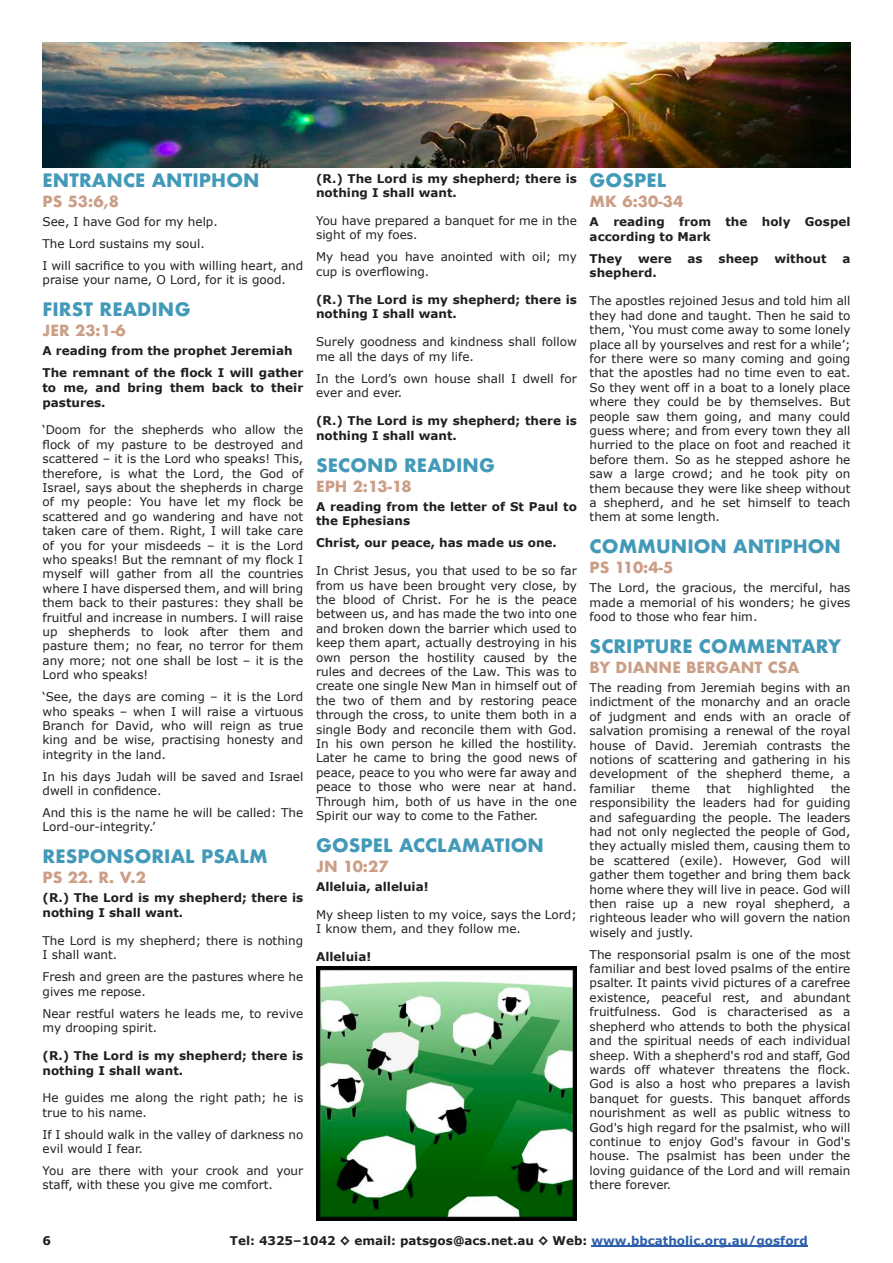
<style>
.page{position:relative;width:893px;height:1263px;background:#fff}
.page>*{position:absolute;margin:0;border:0;box-sizing:border-box;transform-origin:0 0}
.t1{font:700 18px "Futura";letter-spacing:.005em;color:#429ab8}
.t2{font:700 15px "Futura";letter-spacing:.005em;color:#cb9e87}
.t3{font:12px/14.4px "Verdana";color:#231f20}
.t4{font:700 12px/14.5px "Verdana";color:#231f20}
.s1{color:#2e60ad}
</style>
<div class="page">
<hr style="left:591px;top:1245px;width:217px;height:2px;background:#2e60ad">
<img style="left:316px;top:966px;width:261px;height:254px">
<img style="left:43px;top:43px;width:807px;height:124px">
<h1 class="t1" style="left:43px;top:172px;width:218px">ENTRANCE ANTIPHON</h1>
<p class="t2" style="left:43px;top:195px;width:78px">PS 53:6,8</p>
<p class="t3" style="left:43px;top:212px;width:262px;line-height:21.9px">See, I have God for my help.<br>The Lord sustains my soul.<br>I will sacrifice to you with willing heart, and</p>
<p class="t3" style="left:43px;top:274px;width:245px">praise your name, O Lord, for it is good.</p>
<h1 class="t1" style="left:43px;top:301px;width:150px">FIRST READING</h1>
<p class="t2" style="left:43px;top:324px;width:85px">JER 23:1-6</p>
<p class="t4" style="left:43px;top:341px;width:262px;line-height:22px">A reading from the prophet Jeremiah<br>The remnant of the flock I will gather</p>
<p class="t4" style="left:43px;top:381px;width:262px">to me, and bring them back to their pastures.</p>
<p class="t3" style="left:43px;top:424px;width:262px;text-align:justify">‘Doom for the shepherds who allow the flock of my pasture to be destroyed and scattered – it is the Lord who speaks! This, therefore, is what the Lord, the God of Israel, says about the shepherds in charge of my people: You have let my flock be scattered and go wandering and have not taken care of them. Right, I will take care of you for your misdeeds – it is the Lord who speaks! But the remnant of my flock I myself will gather from all the countries where I have dispersed them, and will bring them back to their pastures: they shall be fruitful and increase in numbers. I will raise up shepherds to look after them and pasture them; no fear, no terror for them any more; not one shall be lost – it is the Lord who speaks!</p>
<p class="t3" style="left:43px;top:691px;width:262px;text-align:justify">‘See, the days are coming – it is the Lord who speaks – when I will raise a virtuous Branch for David, who will reign as true king and be wise, practising honesty and integrity in the land.</p>
<p class="t3" style="left:43px;top:770px;width:262px">In his days Judah will be saved and Israel dwell in confidence.</p>
<p class="t3" style="left:43px;top:806px;width:262px">And this is the name he will be called: The<br>Lord-our-integrity.’</p>
<h1 class="t1" style="left:43px;top:848px;width:227px">RESPONSORIAL PSALM</h1>
<p class="t2" style="left:43px;top:871px;width:105px">PS 22. R. V.2</p>
<p class="t4" style="left:43px;top:892px;width:262px">(R.) The Lord is my shepherd; there is nothing I shall want.</p>
<p class="t3" style="left:43px;top:934px;width:262px">The Lord is my shepherd; there is nothing<br>I shall want.</p>
<p class="t3" style="left:43px;top:971px;width:262px">Fresh and green are the pastures where he gives me repose.</p>
<p class="t3" style="left:43px;top:1007px;width:262px">Near restful waters he leads me, to revive my drooping spirit.</p>
<p class="t4" style="left:43px;top:1049px;width:262px">(R.) The Lord is my shepherd; there is nothing I shall want.</p>
<p class="t3" style="left:43px;top:1092px;width:262px">He guides me along the right path; he is true to his name.</p>
<p class="t3" style="left:43px;top:1128px;width:262px">If I should walk in the valley of darkness no evil would I fear.</p>
<p class="t3" style="left:43px;top:1164px;width:262px">You are there with your crook and your staff, with these you give me comfort.</p>
<p class="t4" style="left:316px;top:172px;width:262px">(R.) The Lord is my shepherd; there is nothing I shall want.</p>
<p class="t3" style="left:316px;top:214px;width:262px">You have prepared a banquet for me in the sight of my foes.</p>
<p class="t3" style="left:316px;top:251px;width:262px">My head you have anointed with oil; my cup is overflowing.</p>
<p class="t4" style="left:316px;top:293px;width:262px">(R.) The Lord is my shepherd; there is nothing I shall want.</p>
<p class="t3" style="left:316px;top:336px;width:262px">Surely goodness and kindness shall follow me all the days of my life.</p>
<p class="t3" style="left:316px;top:372px;width:262px">In the Lord’s own house shall I dwell for ever and ever.</p>
<p class="t4" style="left:316px;top:414px;width:262px">(R.) The Lord is my shepherd; there is nothing I shall want.</p>
<h1 class="t1" style="left:316px;top:457px;width:181px">SECOND READING</h1>
<p class="t2" style="left:316px;top:479px;width:97px">EPH 2:13-18</p>
<p class="t4" style="left:316px;top:500px;width:262px">A reading from the letter of St Paul to the Ephesians</p>
<p class="t4" style="left:316px;top:537px;width:242px">Christ, our peace, has made us one.</p>
<p class="t3" style="left:316px;top:565px;width:262px;text-align:justify">In Christ Jesus, you that used to be so far from us have been brought very close, by the blood of Christ. For he is the peace between us, and has made the two into one and broken down the barrier which used to keep them apart, actually destroying in his own person the hostility caused by the rules and decrees of the Law. This was to create one single New Man in himself out of the two of them and by restoring peace through the cross, to unite them both in a single Body and reconcile them with God.<br>In his own person he killed the hostility.<br>Later he came to bring the good news of peace, peace to you who were far away and peace to those who were near at hand.<br>Through him, both of us have in the one Spirit our way to come to the Father.</p>
<h1 class="t1" style="left:316px;top:837px;width:229px">GOSPEL ACCLAMATION</h1>
<p class="t2" style="left:316px;top:859px;width:74px">JN 10:27</p>
<p class="t4" style="left:316px;top:880px;width:114px">Alleluia, alleluia!</p>
<p class="t3" style="left:316px;top:908px;width:262px">My sheep listen to my voice, says the Lord;<br>I know them, and they follow me.</p>
<p class="t4" style="left:316px;top:951px;width:57px">Alleluia!</p>
<h1 class="t1" style="left:590px;top:172px;width:78px">GOSPEL</h1>
<p class="t2" style="left:590px;top:195px;width:95px">MK 6:30-34</p>
<p class="t4" style="left:590px;top:216px;width:262px">A reading from the holy Gospel according to Mark</p>
<p class="t4" style="left:590px;top:252px;width:34px">They</p>
<p class="t4" style="left:638px;top:252px;width:35px">were</p>
<p class="t4" style="left:688px;top:252px;width:17px">as</p>
<p class="t4" style="left:719px;top:252px;width:41px">sheep</p>
<p class="t4" style="left:774px;top:252px;width:54px">without</p>
<p class="t4" style="left:842px;top:252px;width:10px">a</p>
<p class="t4" style="left:590px;top:267px;width:69px">shepherd.</p>
<p class="t3" style="left:590px;top:295px;width:262px;text-align:justify">The apostles rejoined Jesus and told him all they had done and taught. Then he said to them, ‘You must come away to some lonely place all by yourselves and rest for a while’; for there were so many coming and going that the apostles had no time even to eat.<br>So they went off in a boat to a lonely place where they could be by themselves. But people saw them going, and many could guess where; and from every town they all hurried to the place on foot and reached it before them. So as he stepped ashore he saw a large crowd; and he took pity on them because they were like sheep without a shepherd, and he set himself to teach them at some length.</p>
<h1 class="t1" style="left:590px;top:538px;width:253px">COMMUNION ANTIPHON</h1>
<p class="t2" style="left:590px;top:561px;width:85px">PS 110:4-5</p>
<p class="t3" style="left:590px;top:582px;width:262px;text-align:justify">The Lord, the gracious, the merciful, has made a memorial of his wonders; he gives food to those who fear him.</p>
<h1 class="t1" style="left:590px;top:638px;width:253px">SCRIPTURE COMMENTARY</h1>
<p class="t2" style="left:590px;top:661px;width:211px">BY DIANNE BERGANT CSA</p>
<p class="t3" style="left:590px;top:681px;width:262px;text-align:justify">The reading from Jeremiah begins with an indictment of the monarchy and an oracle of judgment and ends with an oracle of salvation promising a renewal of the royal house of David. Jeremiah contrasts the notions of scattering and gathering in his development of the shepherd theme, a familiar</p>
<p class="t3" style="left:590px;top:782px;width:262px;text-align:justify;text-indent:241px">the responsibility the leaders had for guiding and safeguarding the people. The leaders had not only neglected the people of God, they actually misled them, causing them to be scattered (exile). However, God will gather them together and bring them back home where they will live in peace. God will then raise up a new royal shepherd, a righteous leader who will govern the nation wisely and justly.</p>
<p class="t3" style="left:590px;top:948px;width:262px;text-align:justify">The responsorial psalm is one of the most familiar and best loved psalms of the entire psalter. It paints vivid pictures of a carefree existence, peaceful rest, and abundant fruitfulness. God is characterised as a shepherd who attends to both the physical and the spiritual needs of each individual sheep. With a shepherd's rod and staff, God wards off whatever threatens the flock.<br>God is also a host who prepares a lavish banquet for guests. This banquet affords nourishment as well as public witness to God's high regard for the psalmist, who will continue to enjoy God's favour in God's house. The psalmist has been under the loving guidance of the Lord and will remain there forever.</p>
<p class="t3" style="left:652px;top:782px;width:40px">theme</p>
<p class="t3" style="left:706px;top:782px;width:26px">that</p>
<p class="t3" style="left:747px;top:782px;width:68px">highlighted</p>
<p class="t4" style="left:43px;top:1234px;width:10px">6</p>
<p class="t4" style="left:230px;top:1234px;width:580px">Tel: 4325–1042 ◊ email: patsgos@acs.net.au ◊ Web: <span class="s1">www.bbcatholic.org.au/gosford</span></p>
</div>
